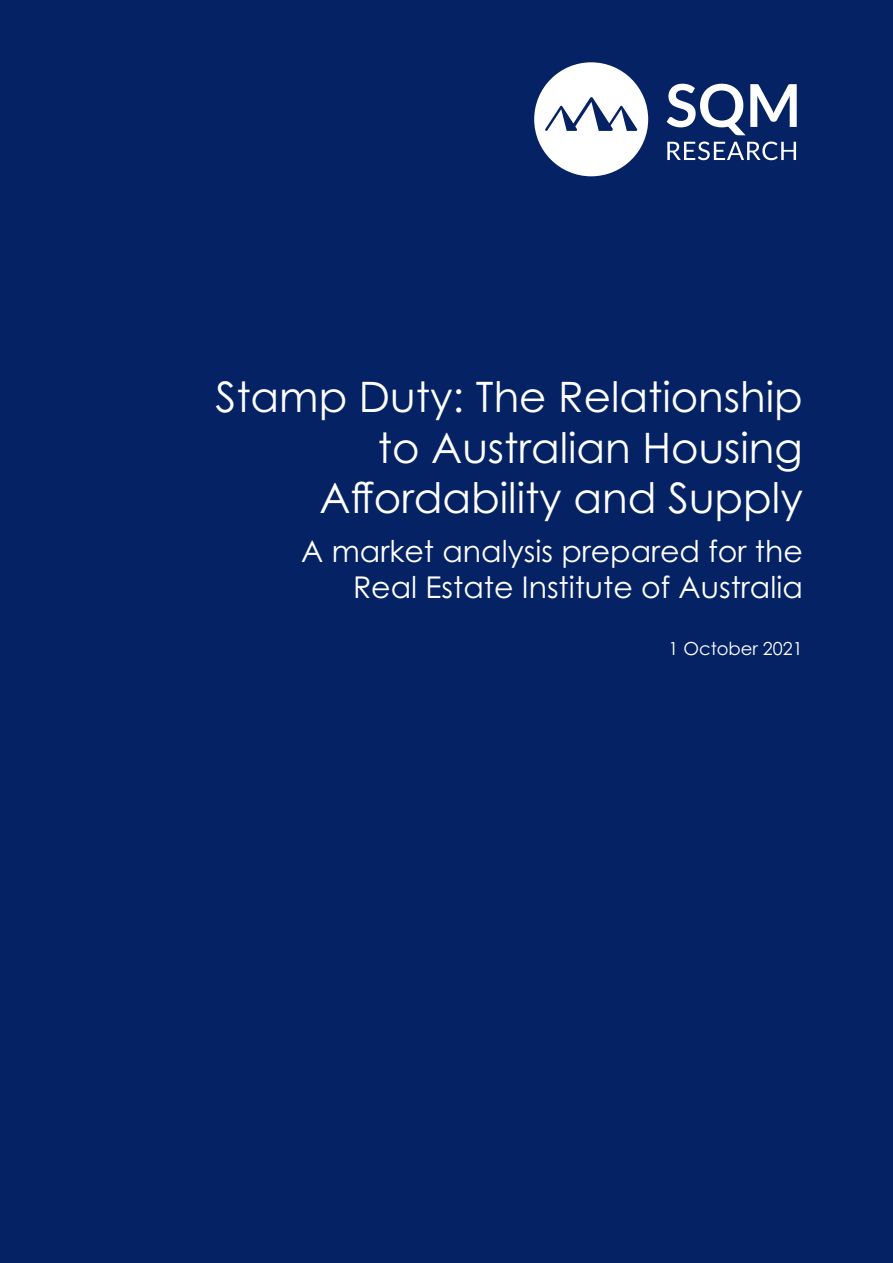
<style>
.page{position:relative;width:893px;height:1263px;background:#052364}
.page>*{position:absolute;margin:0;border:0;box-sizing:border-box;transform-origin:0 0}
.t1{font:42px/50.4px "Century Gothic Pro";color:#fff;text-align:right}
.t2{font:30px/36px "Century Gothic Pro";color:#fff;text-align:right}
.CoverText{font:18px "Century Gothic Pro";color:#fff}
</style>
<div class="page">
<svg style="left:667px;top:142px;width:129px;height:18px"></svg>
<svg style="left:667px;top:84px;width:130px;height:51px"></svg>
<svg style="left:534px;top:62px;width:114px;height:114px"></svg>
<p class="t1" style="left:215px;top:371px;width:589px">Stamp Duty: The Relationship to Australian Housing<br>Affordability and Supply</p>
<p class="t2" style="left:301px;top:533px;width:503px">A market analysis prepared for the<br>Real Estate Institute of Australia</p>
<p class="CoverText" style="left:668px;top:638px;width:136px">1 October 2021</p>
</div>
